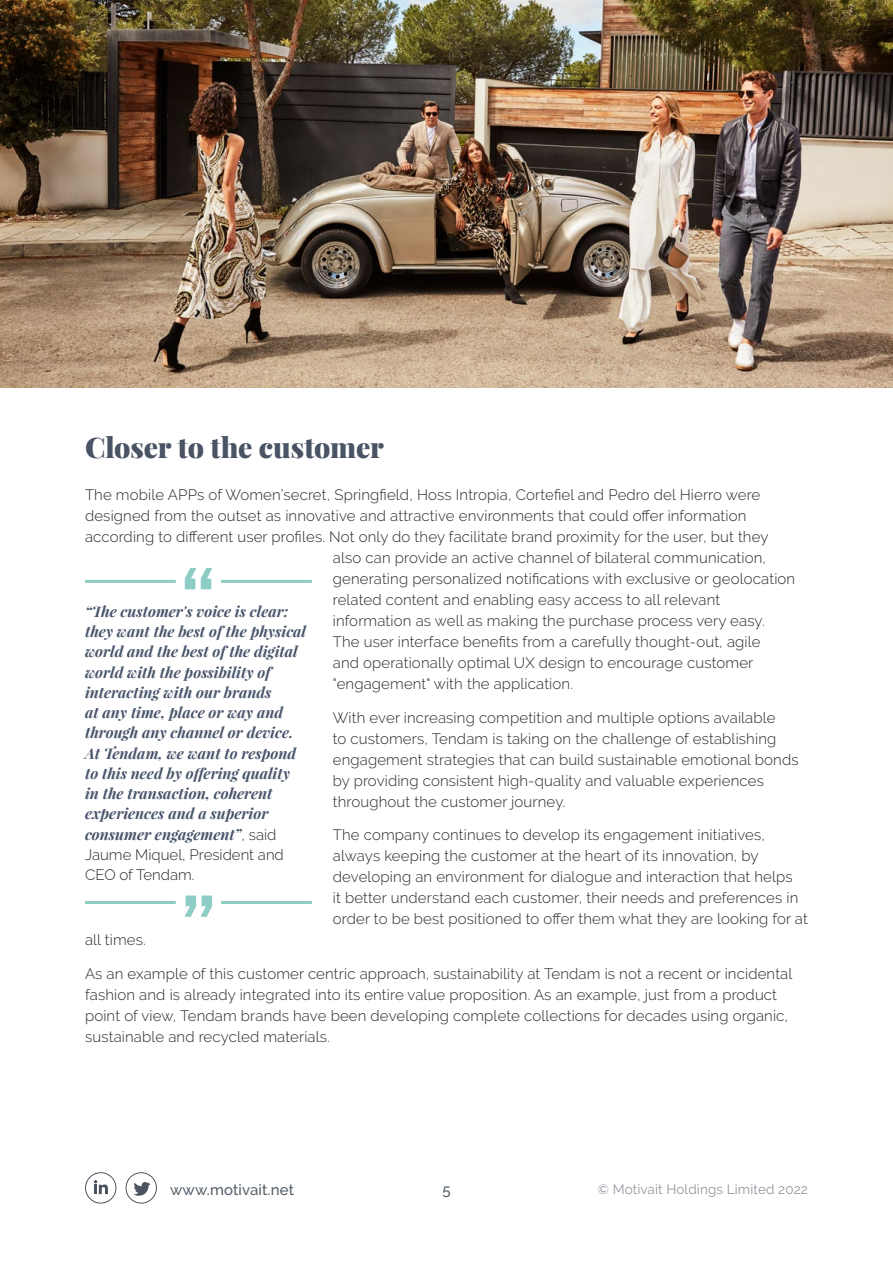
<style>
.page{position:relative;width:893px;height:1263px;background:#fff}
.page>*{position:absolute;margin:0;border:0;box-sizing:border-box;transform-origin:0 0}
.t1{font:900 28.5px "Playfair Display";letter-spacing:-.005em;color:#495363}
.t2{font:300 15px/21px "Raleway";letter-spacing:.01em;color:#282827}
.t3{font:italic 700 15px/20.2px "Playfair Display";color:#49556b}
.t4{font:500 15px "Raleway";letter-spacing:.01em;color:#535d67}
.t5{font:13.5px "Raleway";letter-spacing:.01em;color:#92989f}
.s1{font-family:"Raleway";font-weight:300;font-style:normal;color:#282827}
</style>
<div class="page">
<svg style="left:85px;top:1172px;width:31px;height:31px"></svg>
<svg style="left:126px;top:1172px;width:31px;height:31px"></svg>
<hr style="left:85px;top:901px;width:91px;height:3px;background:#8dcdc5">
<hr style="left:221px;top:901px;width:91px;height:3px;background:#8dcdc5">
<svg style="left:185px;top:895px;width:27px;height:22px"></svg>
<hr style="left:221px;top:580px;width:91px;height:3px;background:#8dcdc5">
<hr style="left:85px;top:580px;width:91px;height:3px;background:#8dcdc5">
<svg style="left:185px;top:568px;width:27px;height:21px"></svg>
<img style="left:0;top:0;width:893px;height:388px">
<h1 class="t1" style="left:85px;top:428px;width:300px">Closer to the customer</h1>
<p class="t2" style="left:85px;top:484px;width:677px">The mobile APPs of Women’secret, Springfield, Hoss Intropia, Cortefiel and Pedro del Hierro were</p>
<p class="t2" style="left:85px;top:505px;width:663px">designed from the outset as innovative and attractive environments that could offer information</p>
<p class="t2" style="left:85px;top:526px;width:685px">according to different user profiles. Not only do they facilitate brand proximity for the user, but they</p>
<p class="t2" style="left:333px;top:547px;width:435px">also can provide an active channel of bilateral communication,</p>
<p class="t2" style="left:333px;top:568px;width:464px">generating personalized notifications with exclusive or geolocation</p>
<p class="t2" style="left:333px;top:589px;width:389px">related content and enabling easy access to all relevant</p>
<p class="t2" style="left:333px;top:610px;width:433px">information as well as making the purchase process very easy.</p>
<p class="t2" style="left:333px;top:631px;width:429px">The user interface benefits from a carefully thought-out, agile</p>
<p class="t2" style="left:333px;top:652px;width:422px">and operationally optimal UX design to encourage customer</p>
<p class="t2" style="left:333px;top:673px;width:242px">"engagement" with the application.</p>
<p class="t2" style="left:333px;top:707px;width:467px">With ever increasing competition and multiple options available<br>to customers, Tendam is taking on the challenge of establishing engagement strategies that can build sustainable emotional bonds by providing consistent high-quality and valuable experiences throughout the customer journey.</p>
<p class="t2" style="left:333px;top:824px;width:477px">The company continues to develop its engagement initiatives, always keeping the customer at the heart of its innovation, by developing an environment for dialogue and interaction that helps<br>it better understand each customer, their needs and preferences in order to be best positioned to offer them what they are looking for at</p>
<p class="t2" style="left:85px;top:929px;width:62px">all times.</p>
<p class="t2" style="left:85px;top:963px;width:709px">As an example of this customer centric approach, sustainability at Tendam is not a recent or incidental fashion and is already integrated into its entire value proposition. As an example, just from a product point of view, Tendam brands have been developing complete collections for decades using organic, sustainable and recycled materials.</p>
<p class="t3" style="left:85px;top:601px;width:223px">“The customer's voice is clear: they want the best of the physical world and the best of the digital world with the possibility of interacting with our brands<br>at any time, place or way and through any channel or device.<br>At Tendam, we want to respond to this need by offering quality in the transaction, coherent experiences and a superior consumer engagement”<span class="s1">, said</span></p>
<p class="t2" style="left:85px;top:844px;width:200px;line-height:20.2px">Jaume Miquel, President and<br>CEO of Tendam.</p>
<p class="t4" style="left:170px;top:1181px;width:125px">www.motivait.net</p>
<p class="t4" style="left:442px;top:1181px;width:10px">5</p>
<p class="t5" style="left:598px;top:1181px;width:212px">© Motivait Holdings Limited 2022</p>
</div>
